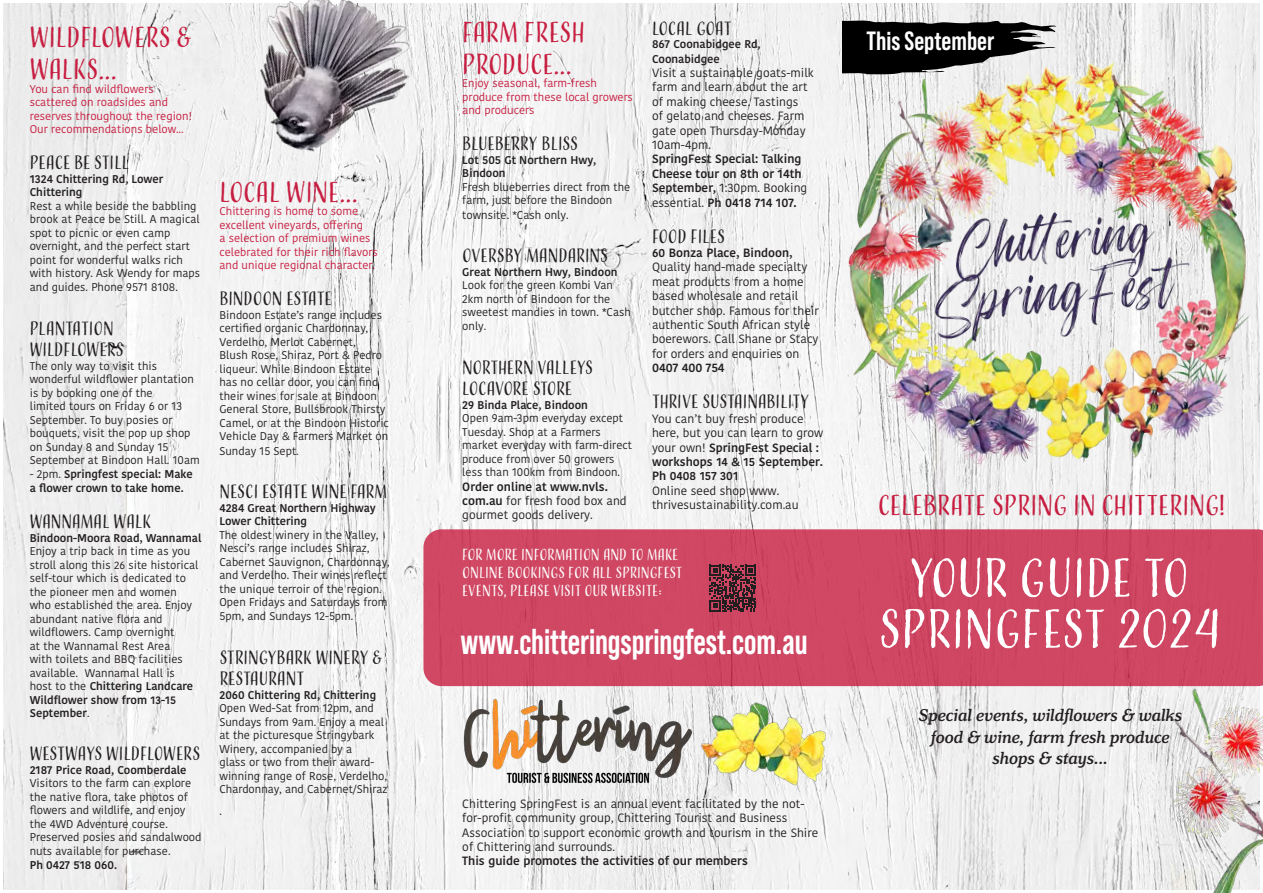
<style>
.page{position:relative;width:1263px;height:893px;background:#fff}
.page>*{position:absolute;margin:0;border:0;box-sizing:border-box;transform-origin:0 0}
.t1{font:51px/51px "Adorn Condensed Sans";letter-spacing:-.01em;color:#fff;text-align:center}
.Body_copy{font:700 36px "Bebas Neue Pro";letter-spacing:-.005em;color:#fff;scale:.92 1}
.Event{font:27px/32.4px "Adorn Condensed Sans";letter-spacing:-.005em;color:#c71d40}
.t2{font:700 26.4px "Bebas Neue Pro";color:#fff}
.Event-2{font:18px/21.6px "Adorn Condensed Sans";letter-spacing:-.01em;color:#231f20}
.Event-3{font:italic 500 18px "Henriette";color:#231f20}
.Event-4{font:15px/18px "Adorn Condensed Sans";letter-spacing:-.005em;color:#fff}
.t3{font:12px/14.4px "Kohinoor Bangla";color:#231f20}
.body{font:12px/14.4px "Kohinoor Telugu";color:#231f20}
.t4{font:600 12px/14.4px "Kohinoor Bangla";color:#231f20}
.body-2{font:600 12px "Kohinoor Telugu";color:#231f20}
.Event-5{font:11.25px/13.6px "Kohinoor Bangla";color:#231f20}
.t5{font:11.25px/13.5px "Kohinoor Telugu";color:#231f20}
.Event-6{font:11.25px/13.5px "Kohinoor Bangla";color:#c71d40}
.Event-7{font:600 11.25px/13.5px "Kohinoor Bangla";color:#231f20}
.t6{font:600 11.25px "Kohinoor Telugu";color:#231f20}
.s1{font-weight:400}
.s2{font-weight:600}
</style>
<div class="page">
<img style="left:4px;top:4px;width:1255px;height:885px">
<img style="left:701px;top:701px;width:125px;height:84px">
<div style="left:423px;top:529px;width:840px;height:157px;background:#cf4763"></div>
<img style="left:1171px;top:688px;width:92px;height:205px">
<img style="left:452px;top:680px;width:243px;height:115px">
<img style="left:214px;top:0;width:220px;height:185px">
<svg style="left:709px;top:565px;width:47px;height:46px;background:#642d39"></svg>
<svg style="left:842px;top:20px;width:214px;height:20px;background:#313131"></svg>
<img style="left:824px;top:40px;width:436px;height:446px">
<p class="Event" style="left:30px;top:22px;width:163px">WILDFLOWERS &amp;<br>WALKS...</p>
<p class="Event-6" style="left:30px;top:82px;width:164px">You can find wildflowers scattered on roadsides and reserves throughout the region!<br>Our recommendations below...</p>
<p class="Event-2" style="left:30px;top:153px;width:101px">PEACE BE STILL</p>
<p class="Event-7" style="left:30px;top:171px;width:135px">1324 Chittering Rd, Lower<br>Chittering</p>
<p class="Event-5" style="left:30px;top:199px;width:172px">Rest a while beside the babbling brook at Peace be Still. A magical spot to picnic or even camp overnight, and the perfect start point for wonderful walks rich with history. Ask Wendy for maps and guides. Phone 9571 8108.</p>
<p class="Event-2" style="left:30px;top:318px;width:96px">PLANTATION<br>WILDFLOWERS</p>
<p class="Event-5" style="left:30px;top:359px;width:172px">The only way to visit this wonderful wildflower plantation is by booking one of the<br>limited tours on Friday 6 or 13<br>September. To buy posies or bouquets, visit the pop up shop on Sunday 8 and Sunday 15<br>September at Bindoon Hall. 10am</p>
<p class="Event-7" style="left:30px;top:466px;width:164px;line-height:14.4px"><span class="s1">- 2pm.</span> Springfest special: Make a flower crown to take home.</p>
<p class="Event-2" style="left:30px;top:512px;width:123px">WANNAMAL WALK</p>
<p class="t6" style="left:30px;top:531px;width:173px">Bindoon-Moora Road, Wannamal</p>
<p class="t5" style="left:30px;top:544px;width:170px">Enjoy a trip back in time as you stroll along this 26 site historical self-tour which is dedicated to the pioneer men and women who established the area. Enjoy abundant native flora and wildflowers. Camp overnight<br>at the Wannamal Rest Area<br>with toilets and BBQ facilities available. Wannamal Hall is host to the <span class="s2">Chittering Landcare<br>Wildflower show from 13-15<br>September</span>.</p>
<p class="Event-2" style="left:30px;top:744px;width:172px">WESTWAYS WILDFLOWERS</p>
<p class="Event-7" style="left:30px;top:763px;width:158px">2187 Price Road, Coomberdale</p>
<p class="Event-5" style="left:30px;top:776px;width:173px">Visitors to the farm can explore the native flora, take photos of flowers and wildlife, and enjoy the 4WD Adventure course.<br>Preserved posies and sandalwood nuts available for purchase.<br><span class="s2">Ph 0427 518 060.</span></p>
<p class="Event" style="left:219px;top:177px;width:140px">LOCAL WINE...</p>
<p class="Event-6" style="left:219px;top:204px;width:160px">Chittering is home to some excellent vineyards, offering<br>a selection of premium wines celebrated for their rich flavors and unique regional character.</p>
<p class="Event-2" style="left:219px;top:289px;width:114px">BINDOON ESTATE</p>
<p class="Event-5" style="left:219px;top:308px;width:171px">Bindoon Estate’s range includes certified organic Chardonnay,<br>Verdelho, Merlot Cabernet,<br>Blush Rose, Shiraz, Port &amp; Pedro liqueur. While Bindoon Estate has no cellar door, you can find their wines for sale at Bindoon<br>General Store, Bullsbrook Thirsty<br>Camel, or at the Bindoon Historic<br>Vehicle Day &amp; Farmers Market on<br>Sunday 15 Sept.</p>
<p class="Event-2" style="left:219px;top:482px;width:169px">NESCI ESTATE WINE FARM</p>
<p class="Event-7" style="left:219px;top:500px;width:158px">4284 Great Northern Highway<br>Lower Chittering</p>
<p class="Event-5" style="left:219px;top:527px;width:172px">The oldest winery in the Valley,<br>Nesci’s range includes Shiraz,<br>Cabernet Sauvignon, Chardonnay, and Verdelho. Their wines reflect the unique terroir of the region.<br>Open Fridays and Saturdays from<br>5pm, and Sundays 12-5pm.</p>
<p class="Event-2" style="left:219px;top:647px;width:164px">STRINGYBARK WINERY &amp;<br>RESTAURANT</p>
<p class="Event-7" style="left:219px;top:688px;width:158px">2060 Chittering Rd, Chittering</p>
<p class="Event-5" style="left:219px;top:701px;width:169px">Open Wed-Sat from 12pm, and<br>Sundays from 9am. Enjoy a meal at the picturesque Stringybark<br>Winery, accompanied by a<br>glass or two from their award&shy;winning range of Rose, Verdelho,<br>Chardonnay, and Cabernet/Shiraz</p>
<p class="Event-5" style="left:219px;top:804px;width:4px">.</p>
<p class="Event" style="left:462px;top:17px;width:125px">FARM FRESH<br>PRODUCE...</p>
<p class="Event-6" style="left:462px;top:76px;width:172px">Enjoy seasonal, farm-fresh produce from these local growers and producers</p>
<p class="Event-2" style="left:462px;top:134px;width:118px">BLUEBERRY BLISS</p>
<p class="Event-7" style="left:462px;top:153px;width:135px">Lot 505 Gt Northern Hwy,<br>Bindoon</p>
<p class="Event-5" style="left:462px;top:180px;width:169px">Fresh blueberries direct from the farm, just before the Bindoon townsite. *Cash only.</p>
<p class="Event-2" style="left:462px;top:246px;width:147px">OVERSBY MANDARINS</p>
<p class="Event-7" style="left:462px;top:264px;width:157px">Great Northern Hwy, Bindoon</p>
<p class="Event-5" style="left:462px;top:278px;width:170px">Look for the green Kombi Van<br>2km north of Bindoon for the sweetest mandies in town. *Cash only.</p>
<p class="Event-2" style="left:462px;top:357px;width:132px">NORTHERN VALLEYS<br>LOCAVORE STORE</p>
<p class="Event-7" style="left:462px;top:398px;width:127px">29 Binda Place, Bindoon</p>
<p class="Event-5" style="left:462px;top:411px;width:171px">Open 9am-3pm everyday except<br>Tuesday. Shop at a Farmers market everyday with farm-direct produce from over 50 growers less than 100km from Bindoon.</p>
<p class="t3" style="left:462px;top:479px;width:166px"><span class="s2">Order online at www.nvls. com.au</span> for fresh food box and gourmet goods delivery.</p>
<p class="Event-2" style="left:652px;top:19px;width:81px">LOCAL GOAT</p>
<p class="Event-7" style="left:652px;top:37px;width:110px;line-height:14.4px">867 Coonabidgee Rd,<br>Coonabidgee</p>
<p class="t3" style="left:652px;top:65px;width:163px">Visit a sustainable goats-milk farm and learn about the art of making cheese. Tastings<br>of gelato and cheeses. Farm gate open Thursday-Monday<br>10am-4pm.</p>
<p class="t4" style="left:652px;top:152px;width:157px">SpringFest Special: Talking<br>Cheese tour on 8th or 14th<br>September, <span class="s1">1:30pm. Booking essential.</span> Ph 0418 714 107.</p>
<p class="Event-2" style="left:652px;top:226px;width:75px">FOOD FILES</p>
<p class="body-2" style="left:652px;top:246px;width:142px">60 Bonza Place, Bindoon,</p>
<p class="t3" style="left:652px;top:260px;width:168px">Quality hand-made specialty meat products from a home based wholesale and retail butcher shop. Famous for their authentic South African style boerewors. Call Shane or Stacy for orders and enquiries on<br><span class="s2">0407 400 754</span></p>
<p class="Event-2" style="left:652px;top:392px;width:159px">THRIVE SUSTAINABILITY</p>
<p class="body" style="left:652px;top:411px;width:173px">You can’t buy fresh produce here, but you can learn to grow your own! <span class="s2">SpringFest Special : workshops 14 &amp; 15 September.<br>Ph 0408 157 301</span></p>
<p class="body" style="left:652px;top:483px;width:148px">Online seed shop www. thrivesustainability.com.au</p>
<p class="Event-4" style="left:462px;top:547px;width:222px">FOR MORE INFORMATION AND TO MAKE<br>ONLINE BOOKINGS FOR ALL SPRINGFEST<br>EVENTS, PLEASE VISIT OUR WEBSITE:</p>
<p class="Body_copy" style="left:460px;top:621px;width:379px">www.chitteringspringfest.com.au</p>
<p class="body" style="left:462px;top:796px;width:357px">Chittering SpringFest is an annual event facilitated by the not&shy;for-profit community group, Chittering Tourist and Business Association to support economic growth and tourism in the Shire of Chittering and surrounds.</p>
<p class="body-2" style="left:462px;top:854px;width:287px">This guide promotes the activities of our members</p>
<p class="t2" style="left:866px;top:26px;width:129px">This September</p>
<p class="Event" style="left:878px;top:491px;width:349px">CELEBRATE SPRING IN CHITTERING!</p>
<p class="t1" style="left:878px;top:556px;width:344px">YOUR GUIDE TO<br>SPRINGFEST 2024</p>
<p class="Event-3" style="left:918px;top:704px;width:265px">Special events, wildflowers &amp; walks</p>
<p class="Event-3" style="left:931px;top:726px;width:240px">food &amp; wine, farm fresh produce</p>
<p class="Event-3" style="left:992px;top:748px;width:117px">shops &amp; stays...</p>
</div>
